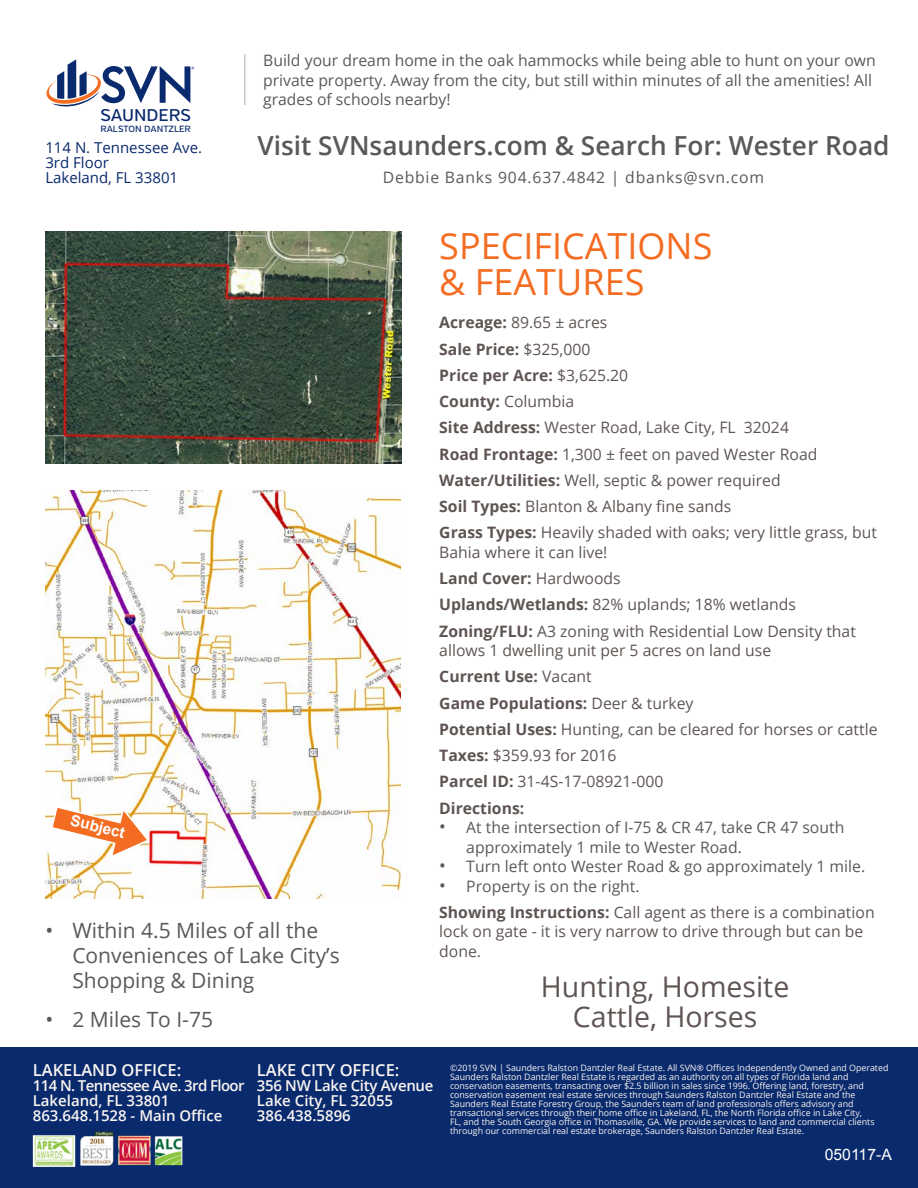
<style>
.page{position:relative;width:918px;height:1188px;background:#fff}
.page>*{position:absolute;margin:0;border:0;box-sizing:border-box;transform-origin:0 0}
.t1{font:36px/36px "Open Sans";color:#f36c21}
.t2{font:28.5px/30px "Open Sans";color:#5e5553;text-align:center}
.t3{font:600 26.25px "Open Sans";color:#58595b}
.t4{font:21px/25.2px "Open Sans";color:#58595b}
.t5{font:500 16.95px "Verb";color:#092a6d}
.t6{font:600 16.5px "Open Sans";color:#faf5f2}
.t7{font:15.75px/26.2px "Open Sans";color:#5e5553}
.t8{font:15.75px/19.5px "Open Sans";color:#58595b}
.t9{font:15.75px "Open Sans";letter-spacing:.05em;color:#58595b}
.t10{font:15.75px "Arial";color:#fff}
.t11{font:700 15.45px "Arial";color:#fff}
.t12{font:600 15px/15px "Open Sans";color:#faf5f2}
.t13{font:15px/15px "Open Sans";color:#092a6d}
.t14{font:500 9px "Verb";color:#092a6d}
.t15{font:8.85px/9px "Open Sans";color:#faf5f2}
.t16{font:5.7px/6.9px "Liberation Sans";color:#000}
.s1{font-weight:700}
.s2{font-size:18px}
.s3{font-size:18px;color:#58595b}
.s4{color:#58595b}
</style>
<div class="page">
<div style="left:0;top:1048px;width:918px;height:140px;background:#092a6d"></div>
<img style="left:32px;top:1131px;width:151px;height:37px">
<svg style="left:46px;top:59px;width:148px;height:48px"></svg>
<img style="left:46px;top:231px;width:355px;height:232px">
<img style="left:46px;top:490px;width:355px;height:409px">
<hr style="left:244px;top:54px;width:2px;height:51px;background:#c7c8ca">
<svg style="left:50px;top:805px;width:101px;height:54px"></svg>
<p class="t5" style="left:100px;top:105px;width:92px">SAUNDERS</p>
<p class="t14" style="left:101px;top:124px;width:92px">RALSTON DANTZLER</p>
<p class="t8" style="left:263px;top:50px;width:614px">Build your dream home in the oak hammocks while being able to hunt on your own private property. Away from the city, but still within minutes of all the amenities! All grades of schools nearby!</p>
<p class="t13" style="left:45px;top:140px;width:158px">114 N. Tennessee Ave.</p>
<h3 class="t3" style="left:257px;top:127px;width:634px">Visit SVNsaunders.com &amp; Search For: Wester Road</h3>
<p class="t13" style="left:45px;top:155px;width:134px">3rd Floor<br>Lakeland, FL 33801</p>
<p class="t9" style="left:383px;top:166px;width:383px">Debbie Banks 904.637.4842 | dbanks@svn.com</p>
<p class="t11" style="left:73px;top:810px;width:57px;rotate:14deg">Subject</p>
<h3 class="t4" style="left:72px;top:917px;width:269px;text-indent:-27px">• Within 4.5 Miles of all the<br>Conveniences of Lake City’s<br>Shopping &amp; Dining</h3>
<h3 class="t4" style="left:45px;top:1006px;width:169px">• 2 Miles To I-75</h3>
<p class="t16" style="left:81px;top:923px;width:33px">Interstates<br>US Roads<br>State Roads</p>
<p class="t16" style="left:81px;top:950px;width:44px">Streets MapWise<br>Incorporated City</p>
<p class="t16" style="left:81px;top:978px;width:47px">Polygons Drawing<br>Lines Drawing</p>
<h1 class="t1" style="left:439px;top:227px;width:275px">SPECIFICATIONS &amp; FEATURES</h1>
<p class="t7" style="left:439px;top:309px;width:439px"><span class="s1">Acreage:</span> 89.65 ± acres<br><span class="s1">Sale Price:</span> $325,000<br><span class="s1">Price per Acre:</span> $3,625.20<br><span class="s1">County:</span> Columbia<br><span class="s1">Site Address:</span> Wester Road, Lake City, FL 32024<br><span class="s1">Road Frontage:</span> 1,300 ± feet on paved Wester Road <span class="s1">Water/Utilities:</span> Well, septic &amp; power required<br><span class="s1">Soil Types:</span> Blanton &amp; Albany fine sands<br><span class="s1">Grass Types:</span> Heavily shaded with oaks; very little grass, but</p>
<p class="t7" style="left:439px;top:539px;width:418px">Bahia where it can live!<br><span class="s1">Land Cover:</span> Hardwoods<br><span class="s1">Uplands/Wetlands:</span> 82% uplands; 18% wetlands <span class="s1">Zoning/FLU:</span> A3 zoning with Residential Low Density that</p>
<p class="t7" style="left:439px;top:637px;width:440px">allows 1 dwelling unit per 5 acres on land use<br><span class="s1">Current Use:</span> Vacant<br><span class="s1">Game Populations:</span> Deer &amp; turkey<br><span class="s1">Potential Uses:</span> Hunting, can be cleared for horses or cattle<br><span class="s1">Taxes:</span> $359.93 for 2016<br><span class="s1">Parcel ID:</span> 31-4S-17-08921-000<br><span class="s1">Directions:</span></p>
<p class="t8" style="left:466px;top:817px;width:380px;text-indent:-27px"><span class="s2">•</span> At the intersection of I-75 &amp; CR 47, take CR 47 south approximately 1 mile to Wester Road.</p>
<p class="t8" style="left:439px;top:856px;width:427px"><span class="s2">•</span> Turn left onto Wester Road &amp; go approximately 1 mile.</p>
<p class="t7" style="left:439px;top:872px;width:437px"><span class="s3">•</span> <span class="s4">Property is on the right.<br></span><span class="s1">Showing Instructions:</span> Call agent as there is a combination</p>
<p class="t7" style="left:439px;top:921px;width:426px;line-height:19.5px">lock on gate - it is very narrow to drive through but can be done.</p>
<h2 class="t2" style="left:541px;top:971px;width:250px">Hunting, Homesite<br>Cattle, Horses</h2>
<p class="t6" style="left:33px;top:1058px;width:150px">LAKELAND OFFICE:</p>
<p class="t12" style="left:33px;top:1078px;width:213px">114 N. Tennessee Ave. 3rd Floor<br>Lakeland, FL 33801<br>863.648.1528 - Main Office</p>
<p class="t6" style="left:257px;top:1058px;width:144px">LAKE CITY OFFICE:</p>
<p class="t12" style="left:257px;top:1078px;width:178px">356 NW Lake City Avenue<br>Lake City, FL 32055<br>386.438.5896</p>
<p class="t15" style="left:450px;top:1063px;width:440px">©2019 SVN | Saunders Ralston Dantzler Real Estate. All SVN® Offices Independently Owned and Operated Saunders Ralston Dantzler Real Estate is regarded as an authority on all types of Florida land and conservation easements, transacting over $2.5 billion in sales since 1996. Offering land, forestry, and conservation easement real estate services through Saunders Ralston Dantzler Real Estate and the Saunders Real Estate Forestry Group, the Saunders team of land professionals offers advisory and transactional services through their home office in Lakeland, FL, the North Florida office in Lake City,<br>FL, and the South Georgia office in Thomasville, GA. We provide services to land and commercial clients through our commercial real estate brokerage, Saunders Ralston Dantzler Real Estate.</p>
<p class="t10" style="left:825px;top:1144px;width:69px">050117-A</p>
</div>
